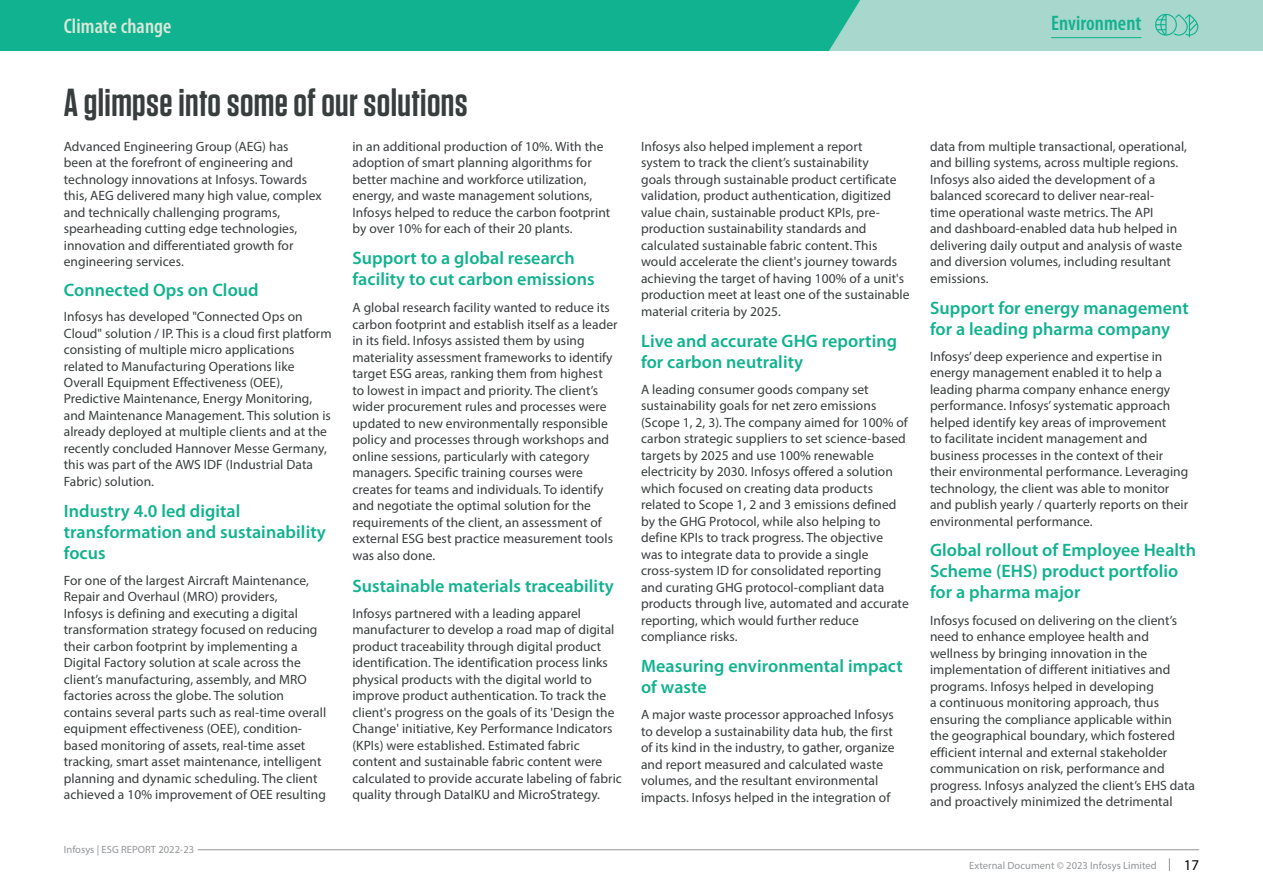
<style>
.page{position:relative;width:1263px;height:893px;background:#fff}
.page>*{position:absolute;margin:0;border:0;box-sizing:border-box;transform-origin:0 0}
.t1{font:600 39px "Tungsten";letter-spacing:.01em;color:#383d3d}
.t2{font:600 condensed 21px "Myriad Pro";letter-spacing:.005em;color:#d7e8da}
.t3{font:600 condensed 21px "Myriad Pro";letter-spacing:.005em;color:#10b28f}
.t4{font:600 18px/21px "Myriad Pro";letter-spacing:.005em;color:#10b28f}
.t5{font:15px "Myriad Pro";color:#040503}
.t6{font:13.5px/16.5px "Myriad Pro";letter-spacing:.005em;color:#383d3d}
.t7{font:10.5px "Myriad Pro";letter-spacing:.005em;color:#939598}
</style>
<div class="page">
<svg style="left:1169px;top:858px;width:1px;height:13px"></svg>
<hr style="left:198px;top:849px;width:1001px;height:1px;background:#939598">
<svg style="left:0;top:0;width:1263px;height:51px;background:#41bea3"></svg>
<hr style="left:1051px;top:37px;width:90px;height:1px;background:#10b28f">
<h2 class="t2" style="left:64px;top:13px;width:109px">Climate change</h2>
<h2 class="t3" style="left:1051px;top:10px;width:92px">Environment</h2>
<h1 class="t1" style="left:64px;top:82px;width:405px">A glimpse into some of our solutions</h1>
<p class="t6" style="left:64px;top:138px;width:259px">Advanced Engineering Group (AEG) has<br>been at the forefront of engineering and technology innovations at Infosys. Towards this, AEG delivered many high value, complex and technically challenging programs, spearheading cutting edge technologies, innovation and differentiated growth for engineering services.</p>
<h3 class="t4" style="left:64px;top:279px;width:196px">Connected Ops on Cloud</h3>
<p class="t6" style="left:64px;top:308px;width:269px">Infosys has developed "Connected Ops on Cloud" solution / IP. This is a cloud first platform consisting of multiple micro applications related to Manufacturing Operations like Overall Equipment Effectiveness (OEE), Predictive Maintenance, Energy Monitoring, and Maintenance Management. This solution is already deployed at multiple clients and at the recently concluded Hannover Messe Germany, this was part of the AWS IDF (Industrial Data Fabric) solution.</p>
<h3 class="t4" style="left:64px;top:500px;width:264px">Industry 4.0 led digital transformation and sustainability focus</h3>
<p class="t6" style="left:64px;top:572px;width:264px">For one of the largest Aircraft Maintenance, Repair and Overhaul (MRO) providers,<br>Infosys is defining and executing a digital transformation strategy focused on reducing their carbon footprint by implementing a Digital Factory solution at scale across the client’s manufacturing, assembly, and MRO factories across the globe. The solution contains several parts such as real-time overall equipment effectiveness (OEE), condition&shy;based monitoring of assets, real-time asset tracking, smart asset maintenance, intelligent planning and dynamic scheduling. The client achieved a 10% improvement of OEE resulting</p>
<p class="t7" style="left:64px;top:843px;width:132px">Infosys | ESG REPORT 2022-23</p>
<p class="t6" style="left:352px;top:138px;width:259px">in an additional production of 10%. With the adoption of smart planning algorithms for better machine and workforce utilization, energy, and waste management solutions, Infosys helped to reduce the carbon footprint by over 10% for each of their 20 plants.</p>
<h3 class="t4" style="left:352px;top:247px;width:244px">Support to a global research facility to cut carbon emissions</h3>
<p class="t6" style="left:352px;top:299px;width:267px">A global research facility wanted to reduce its carbon footprint and establish itself as a leader in its field. Infosys assisted them by using materiality assessment frameworks to identify target ESG areas, ranking them from highest to lowest in impact and priority. The client’s wider procurement rules and processes were updated to new environmentally responsible policy and processes through workshops and online sessions, particularly with category managers. Specific training courses were creates for teams and individuals. To identify and negotiate the optimal solution for the requirements of the client, an assessment of external ESG best practice measurement tools was also done.</p>
<h3 class="t4" style="left:352px;top:575px;width:263px">Sustainable materials traceability</h3>
<p class="t6" style="left:352px;top:605px;width:271px">Infosys partnered with a leading apparel manufacturer to develop a road map of digital product traceability through digital product identification. The identification process links physical products with the digital world to improve product authentication. To track the client's progress on the goals of its 'Design the Change' initiative, Key Performance Indicators (KPIs) were established. Estimated fabric content and sustainable fabric content were calculated to provide accurate labeling of fabric quality through DataIKU and MicroStrategy.</p>
<p class="t6" style="left:641px;top:138px;width:270px">Infosys also helped implement a report<br>system to track the client’s sustainability<br>goals through sustainable product certificate validation, product authentication, digitized value chain, sustainable product KPIs, pre&shy;production sustainability standards and calculated sustainable fabric content. This would accelerate the client's journey towards achieving the target of having 100% of a unit's production meet at least one of the sustainable material criteria by 2025.</p>
<h3 class="t4" style="left:641px;top:330px;width:257px">Live and accurate GHG reporting for carbon neutrality</h3>
<p class="t6" style="left:641px;top:381px;width:269px">A leading consumer goods company set sustainability goals for net zero emissions (Scope 1, 2, 3). The company aimed for 100% of carbon strategic suppliers to set science-based targets by 2025 and use 100% renewable electricity by 2030. Infosys offered a solution which focused on creating data products related to Scope 1, 2 and 3 emissions defined by the GHG Protocol, while also helping to define KPIs to track progress. The objective<br>was to integrate data to provide a single cross-system ID for consolidated reporting<br>and curating GHG protocol-compliant data products through live, automated and accurate reporting, which would further reduce compliance risks.</p>
<h3 class="t4" style="left:641px;top:655px;width:263px">Measuring environmental impact of waste</h3>
<p class="t6" style="left:641px;top:706px;width:255px">A major waste processor approached Infosys to develop a sustainability data hub, the first of its kind in the industry, to gather, organize and report measured and calculated waste volumes, and the resultant environmental impacts. Infosys helped in the integration of</p>
<p class="t6" style="left:930px;top:138px;width:258px">data from multiple transactional, operational, and billing systems, across multiple regions.<br>Infosys also aided the development of a balanced scorecard to deliver near-real-<br>time operational waste metrics. The API<br>and dashboard-enabled data hub helped in delivering daily output and analysis of waste and diversion volumes, including resultant emissions.</p>
<h3 class="t4" style="left:930px;top:297px;width:260px">Support for energy management for a leading pharma company</h3>
<p class="t6" style="left:930px;top:348px;width:260px">Infosys’ deep experience and expertise in energy management enabled it to help a leading pharma company enhance energy performance. Infosys’ systematic approach helped identify key areas of improvement<br>to facilitate incident management and business processes in the context of their their environmental performance. Leveraging technology, the client was able to monitor and publish yearly / quarterly reports on their environmental performance.</p>
<h3 class="t4" style="left:930px;top:539px;width:267px">Global rollout of Employee Health<br>Scheme (EHS) product portfolio for a pharma major</h3>
<p class="t6" style="left:930px;top:612px;width:267px">Infosys focused on delivering on the client’s need to enhance employee health and wellness by bringing innovation in the implementation of different initiatives and programs. Infosys helped in developing<br>a continuous monitoring approach, thus ensuring the compliance applicable within<br>the geographical boundary, which fostered efficient internal and external stakeholder communication on risk, performance and progress. Infosys analyzed the client’s EHS data and proactively minimized the detrimental</p>
<p class="t7" style="left:969px;top:859px;width:189px">External Document © 2023 Infosys Limited</p>
<p class="t5" style="left:1184px;top:855px;width:17px">17</p>
</div>
